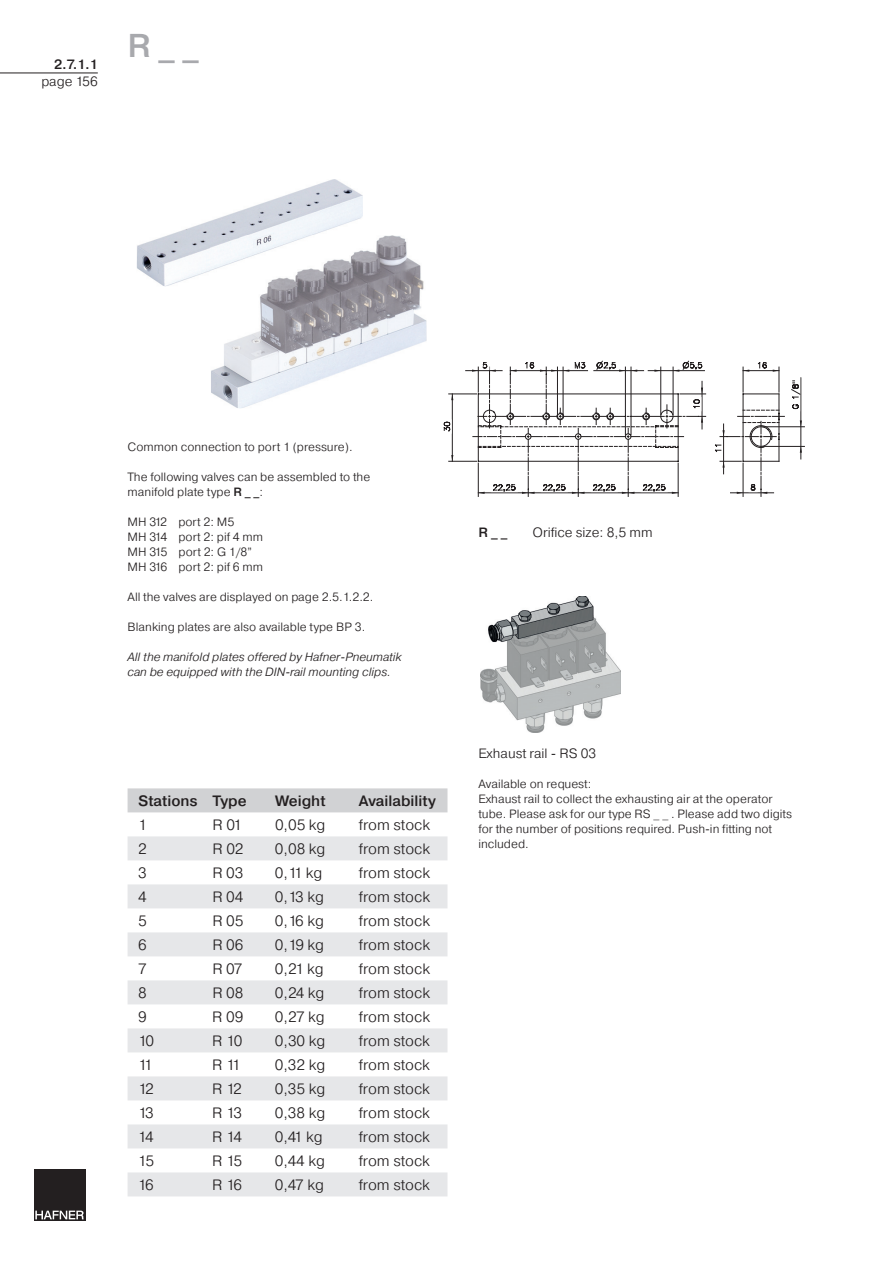
<style>
.page{position:relative;width:893px;height:1263px;background:#fff}
.page>*{position:absolute;margin:0;border:0;box-sizing:border-box;transform-origin:0 0}
.t1{font:500 33px "Pragmatica";color:#a8a9ad}
.t2{font:300 15px "Pragmatica";color:#231f20}
.t3{font:500 15px "Pragmatica";color:#231f20}
.t4{font:300 13.5px "Pragmatica";color:#231f20}
.t5{font:500 13.5px "Pragmatica";color:#231f20}
.t6{font:300 12px/15px "Pragmatica";color:#231f20}
.t7{font:italic 300 12px/15px "Pragmatica";color:#231f20}
.s1{font-weight:500}
</style>
<div class="page">
<div style="left:34px;top:1169px;width:51px;height:51px;background:#231f20"></div>
<svg style="left:35px;top:1210px;width:49px;height:9px"></svg>
<hr style="left:801px;top:378px;width:1px;height:81px;background:#231f20">
<svg style="left:800px;top:447px;width:2px;height:6px"></svg>
<svg style="left:800px;top:420px;width:2px;height:6px"></svg>
<hr style="left:763px;top:426px;width:41px;height:1px;background:#231f20">
<hr style="left:763px;top:446px;width:41px;height:1px;background:#231f20">
<svg style="left:730px;top:491px;width:45px;height:5px"></svg>
<svg style="left:706px;top:362px;width:94px;height:129px"></svg>
<svg style="left:443px;top:361px;width:263px;height:135px"></svg>
<img style="left:211px;top:235px;width:216px;height:173px">
<img style="left:136px;top:179px;width:227px;height:107px">
<img style="left:211px;top:235px;width:152px;height:51px">
<img style="left:481px;top:596px;width:139px;height:136px">
<hr style="left:0;top:73px;width:98px;height:1px;background:#231f20">
<div style="left:128px;top:788px;width:319px;height:24px;background:#d1d2d4"></div>
<svg style="left:128px;top:836px;width:319px;height:360px;fill:#e6e7e9"></svg>
<p class="t5" style="left:54px;top:56px;width:45px">2.7.1.1</p>
<p class="t4" style="left:41px;top:73px;width:58px">page 156</p>
<h1 class="t1" style="left:128px;top:25px;width:73px">R _ _</h1>
<p class="t6" style="left:128px;top:439px;width:227px">Common connection to port 1 (pressure).</p>
<p class="t6" style="left:128px;top:469px;width:244px">The following valves can be assembled to the manifold plate type <span class="s1">R _ _</span>:</p>
<p class="t6" style="left:128px;top:514px;width:137px">MH 312 port 2: M5<br>MH 314 port 2: pif 4 mm<br>MH 315 port 2: G 1/8”<br>MH 316 port 2: pif 6 mm</p>
<p class="t6" style="left:128px;top:589px;width:247px">All the valves are displayed on page 2.5.1.2.2.</p>
<p class="t6" style="left:128px;top:619px;width:239px">Blanking plates are also available type BP 3.</p>
<p class="t7" style="left:128px;top:649px;width:276px">All the manifold plates offered by Hafner-Pneumatik can be equipped with the DIN-rail mounting clips.</p>
<p class="t3" style="left:138px;top:792px;width:110px">Stations Type</p>
<p class="t3" style="left:275px;top:792px;width:52px">Weight</p>
<p class="t3" style="left:359px;top:792px;width:78px">Availability</p>
<p class="t2" style="left:138px;top:816px;width:10px">1</p>
<p class="t2" style="left:212px;top:816px;width:31px">R 01</p>
<p class="t2" style="left:275px;top:816px;width:52px">0,05 kg</p>
<p class="t2" style="left:359px;top:816px;width:73px">from stock</p>
<p class="t2" style="left:138px;top:840px;width:10px">2</p>
<p class="t2" style="left:212px;top:840px;width:33px">R 02</p>
<p class="t2" style="left:275px;top:840px;width:52px">0,08 kg</p>
<p class="t2" style="left:359px;top:840px;width:73px">from stock</p>
<p class="t2" style="left:138px;top:864px;width:10px">3</p>
<p class="t2" style="left:212px;top:864px;width:33px">R 03</p>
<p class="t2" style="left:275px;top:864px;width:49px">0,11 kg</p>
<p class="t2" style="left:359px;top:864px;width:73px">from stock</p>
<p class="t2" style="left:138px;top:888px;width:10px">4</p>
<p class="t2" style="left:212px;top:888px;width:33px">R 04</p>
<p class="t2" style="left:275px;top:888px;width:51px">0,13 kg</p>
<p class="t2" style="left:359px;top:888px;width:73px">from stock</p>
<p class="t2" style="left:138px;top:912px;width:10px">5</p>
<p class="t2" style="left:212px;top:912px;width:33px">R 05</p>
<p class="t2" style="left:275px;top:912px;width:51px">0,16 kg</p>
<p class="t2" style="left:359px;top:912px;width:73px">from stock</p>
<p class="t2" style="left:138px;top:936px;width:10px">6</p>
<p class="t2" style="left:212px;top:936px;width:33px">R 06</p>
<p class="t2" style="left:275px;top:936px;width:51px">0,19 kg</p>
<p class="t2" style="left:359px;top:936px;width:73px">from stock</p>
<p class="t2" style="left:138px;top:960px;width:10px">7</p>
<p class="t2" style="left:212px;top:960px;width:32px">R 07</p>
<p class="t2" style="left:275px;top:960px;width:50px">0,21 kg</p>
<p class="t2" style="left:359px;top:960px;width:73px">from stock</p>
<p class="t2" style="left:138px;top:984px;width:10px">8</p>
<p class="t2" style="left:212px;top:984px;width:33px">R 08</p>
<p class="t2" style="left:275px;top:984px;width:51px">0,24 kg</p>
<p class="t2" style="left:359px;top:984px;width:73px">from stock</p>
<p class="t2" style="left:138px;top:1008px;width:10px">9</p>
<p class="t2" style="left:212px;top:1008px;width:33px">R 09</p>
<p class="t2" style="left:275px;top:1008px;width:51px">0,27 kg</p>
<p class="t2" style="left:359px;top:1008px;width:73px">from stock</p>
<p class="t2" style="left:138px;top:1032px;width:18px">10</p>
<p class="t2" style="left:212px;top:1032px;width:32px">R 10</p>
<p class="t2" style="left:275px;top:1032px;width:52px">0,30 kg</p>
<p class="t2" style="left:359px;top:1032px;width:73px">from stock</p>
<p class="t2" style="left:138px;top:1056px;width:16px">11</p>
<p class="t2" style="left:212px;top:1056px;width:30px">R 11</p>
<p class="t2" style="left:275px;top:1056px;width:52px">0,32 kg</p>
<p class="t2" style="left:359px;top:1056px;width:73px">from stock</p>
<p class="t2" style="left:138px;top:1080px;width:17px">12</p>
<p class="t2" style="left:212px;top:1080px;width:31px">R 12</p>
<p class="t2" style="left:275px;top:1080px;width:52px">0,35 kg</p>
<p class="t2" style="left:359px;top:1080px;width:73px">from stock</p>
<p class="t2" style="left:138px;top:1104px;width:17px">13</p>
<p class="t2" style="left:212px;top:1104px;width:31px">R 13</p>
<p class="t2" style="left:275px;top:1104px;width:52px">0,38 kg</p>
<p class="t2" style="left:359px;top:1104px;width:73px">from stock</p>
<p class="t2" style="left:138px;top:1128px;width:17px">14</p>
<p class="t2" style="left:212px;top:1128px;width:31px">R 14</p>
<p class="t2" style="left:275px;top:1128px;width:49px">0,41 kg</p>
<p class="t2" style="left:359px;top:1128px;width:73px">from stock</p>
<p class="t2" style="left:138px;top:1152px;width:18px">15</p>
<p class="t2" style="left:212px;top:1152px;width:31px">R 15</p>
<p class="t2" style="left:275px;top:1152px;width:52px">0,44 kg</p>
<p class="t2" style="left:359px;top:1152px;width:73px">from stock</p>
<p class="t2" style="left:138px;top:1176px;width:17px">16</p>
<p class="t2" style="left:212px;top:1176px;width:31px">R 16</p>
<p class="t2" style="left:275px;top:1176px;width:51px">0,47 kg</p>
<p class="t2" style="left:359px;top:1176px;width:73px">from stock</p>
<p class="t5" style="left:478px;top:524px;width:31px">R _ _</p>
<p class="t4" style="left:532px;top:524px;width:122px">Orifice size: 8,5 mm</p>
<p class="t4" style="left:478px;top:745px;width:119px">Exhaust rail - RS 03</p>
<p class="t6" style="left:478px;top:776px;width:315px">Available on request:<br>Exhaust rail to collect the exhausting air at the operator tube. Please ask for our type RS _ _ . Please add two digits for the number of positions required. Push-in fitting not included.</p>
</div>
